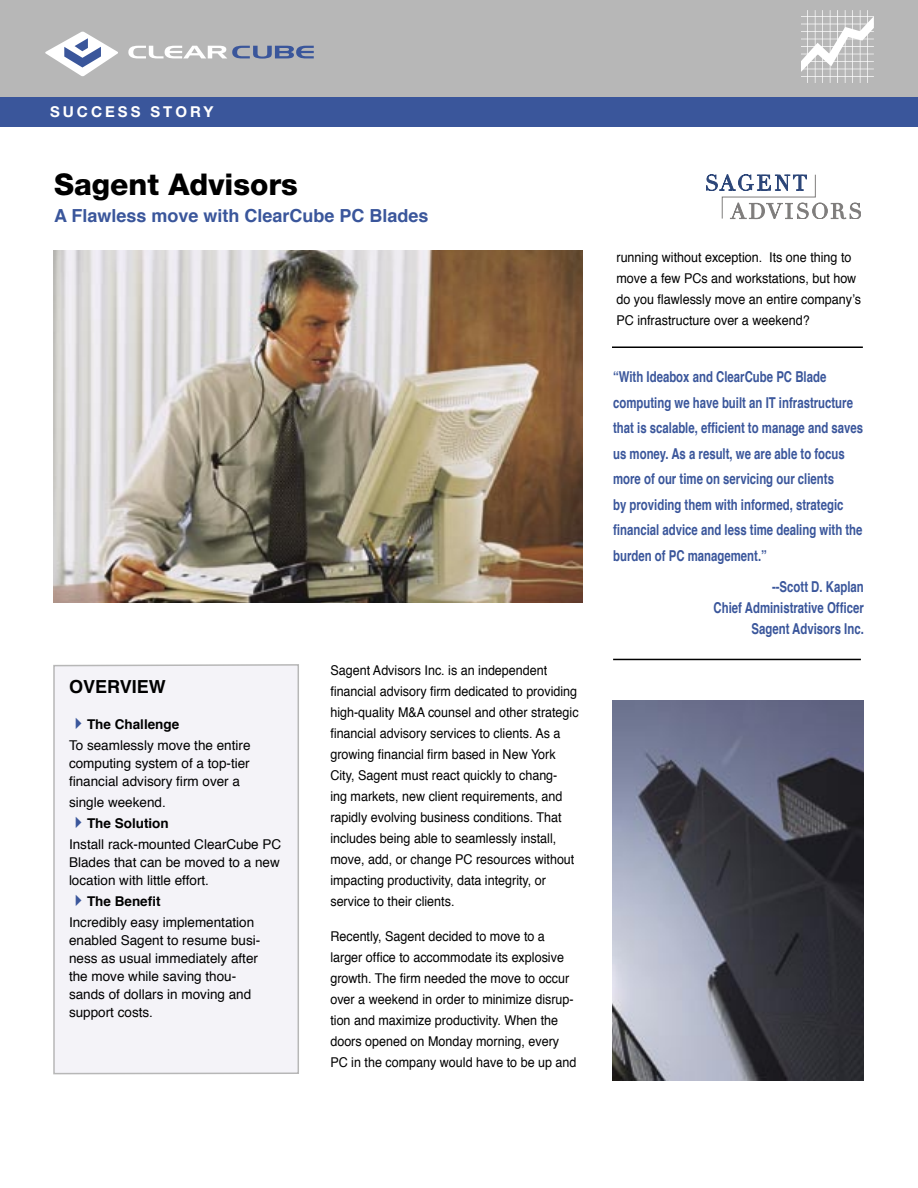
<style>
.page{position:relative;width:918px;height:1188px;background:#fff}
.page>*{position:absolute;margin:0;border:0;box-sizing:border-box;transform-origin:0 0}
.t1{font:800 30px "Helvetica Neue";color:#000}
.Subtitle{font:700 18px "Helvetica";color:#3a569b}
.Subhead_2{font:700 18px "Helvetica";color:#000}
.subhead_1{font:700 15px/25.5px "Helvetica";color:#3a569b;scale:.76 1}
.t2{font:700 15px "Helvetica Neue";letter-spacing:.2em;color:#fff}
.Body_copy_small{font:13.5px/21px "Helvetica";color:#000;scale:.93 1}
.Body_copy_small-2{font:13.5px/18px "Helvetica";color:#000;text-align:justify}
.Body_copy_small-3{font:700 13.5px "Helvetica";color:#000}
.s1{color:#3a569b}
</style>
<div class="page">
<div style="left:0;top:0;width:918px;height:98px;background:#b7b7b7"></div>
<svg style="left:128px;top:46px;width:186px;height:13px"></svg>
<svg style="left:45px;top:32px;width:73px;height:44px"></svg>
<div style="left:0;top:97px;width:918px;height:30px;background:#3a569b"></div>
<img style="left:612px;top:700px;width:252px;height:381px">
<div style="left:53px;top:664px;width:246px;height:411px;background:#f4f3f8"></div>
<svg style="left:801px;top:10px;width:73px;height:73px"></svg>
<hr style="left:612px;top:346px;width:251px;height:2px;background:#000">
<hr style="left:613px;top:659px;width:248px;height:1px;background:#000">
<svg style="left:706px;top:175px;width:155px;height:44px"></svg>
<img style="left:54px;top:250px;width:529px;height:353px">
<p class="t2" style="left:50px;top:102px;width:165px">SUCCESS STORY</p>
<p class="t1" style="left:54px;top:167px;width:245px">Sagent Advisors</p>
<p class="Subtitle" style="left:54px;top:204px;width:376px">A Flawless move with ClearCube PC Blades</p>
<p class="Subhead_2" style="left:69px;top:674px;width:98px">OVERVIEW</p>
<p class="Body_copy_small-3" style="left:69px;top:715px;width:112px"><span class="s1">✔</span>The Challenge</p>
<p class="Body_copy_small-2" style="left:69px;top:737px;width:183px">To seamlessly move the entire computing system of a top-tier financial advisory firm over a</p>
<p class="Body_copy_small-2" style="left:69px;top:794px;width:98px">single weekend.</p>
<p class="Body_copy_small-3" style="left:69px;top:814px;width:101px"><span class="s1">✔</span>The Solution</p>
<p class="Body_copy_small-2" style="left:69px;top:836px;width:214px">Install rack-mounted ClearCube PC Blades that can be moved to a new location with little effort.</p>
<p class="Body_copy_small-3" style="left:69px;top:892px;width:93px"><span class="s1">✔</span>The Benefit</p>
<p class="Body_copy_small-2" style="left:69px;top:914px;width:193px;text-align:left">Incredibly easy implementation enabled Sagent to resume busi&shy;ness as usual immediately after the move while saving thou&shy;sands of dollars in moving and support costs.</p>
<p class="Body_copy_small" style="left:330px;top:660px;width:268px">Sagent Advisors Inc. is an independent financial advisory firm dedicated to providing high-quality M&amp;A counsel and other strategic financial advisory services to clients. As a growing financial firm based in New York City, Sagent must react quickly to chang-<br>ing markets, new client requirements, and rapidly evolving business conditions. That includes being able to seamlessly install, move, add, or change PC resources without impacting productivity, data integrity, or service to their clients.</p>
<p class="Body_copy_small" style="left:330px;top:926px;width:266px">Recently, Sagent decided to move to a larger office to accommodate its explosive growth. The firm needed the move to occur over a weekend in order to minimize disrup&shy;tion and maximize productivity. When the doors opened on Monday morning, every PC in the company would have to be up and</p>
<p class="Body_copy_small" style="left:616px;top:248px;width:264px">running without exception. Its one thing to move a few PCs and workstations, but how do you flawlessly move an entire companyʼs PC infrastructure over a weekend?</p>
<p class="subhead_1" style="left:613px;top:365px;width:331px">“With Ideabox and ClearCube PC Blade computing we have built an IT infrastructure that is scalable, efficient to manage and saves us money. As a result, we are able to focus more of our time on servicing our clients<br>by providing them with informed, strategic financial advice and less time dealing with the burden of PC management.”</p>
<p class="subhead_1" style="left:714px;top:577px;width:199px;line-height:21px;text-align:right">--Scott D. Kaplan<br>Chief Administrative Officer<br>Sagent Advisors Inc.</p>
</div>
